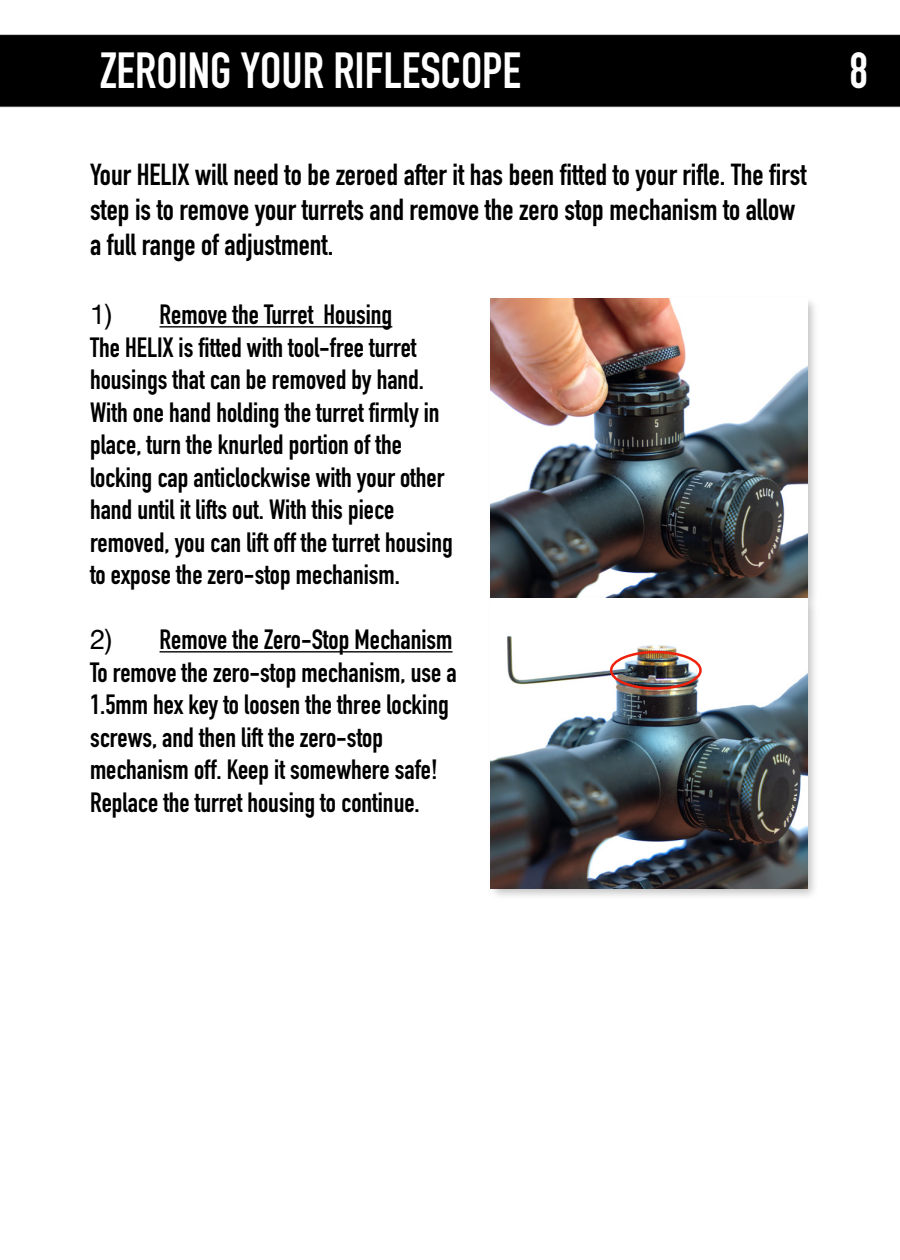
<style>
.page{position:relative;width:900px;height:1260px;background:#fff}
.page>*{position:absolute;margin:0;border:0;box-sizing:border-box;transform-origin:0 0}
.t1{font:700 50px "DIN Condensed";color:#fff}
.t2{font:700 30px/35px "DIN Condensed";color:#000}
.t3{font:700 27.5px/32.5px "DIN Condensed";color:#000}
.s1{font-family:"Helvetica Neue";font-weight:400}
</style>
<div class="page">
<hr style="left:160px;top:326px;width:232px;height:2px;background:#000">
<hr style="left:160px;top:651px;width:293px;height:2px;background:#000">
<div style="left:0;top:34px;width:900px;height:74px;background:#000"></div>
<img style="left:490px;top:298px;width:318px;height:298px">
<img style="left:490px;top:596px;width:327px;height:300px">
<img style="left:607px;top:648px;width:97px;height:44px">
<h1 class="t1" style="left:100px;top:37px;width:423px">ZEROING YOUR RIFLESCOPE</h1>
<h1 class="t1" style="left:849px;top:37px;width:20px">8</h1>
<p class="t2" style="left:90px;top:157px;width:718px">Your HELIX will need to be zeroed after it has been fitted to your rifle. The first step is to remove your turrets and remove the zero stop mechanism to allow a full range of adjustment.</p>
<p class="t3" style="left:90px;top:298px;width:364px"><span class="s1">1)</span> Remove the Turret Housing<br>The HELIX is fitted with tool-free turret housings that can be removed by hand.<br>With one hand holding the turret firmly in place, turn the knurled portion of the locking cap anticlockwise with your other hand until it lifts out. With this piece removed, you can lift off the turret housing to expose the zero-stop mechanism.</p>
<p class="t3" style="left:90px;top:623px;width:368px"><span class="s1">2)</span> Remove the Zero-Stop Mechanism To remove the zero-stop mechanism, use a 1.5mm hex key to loosen the three locking screws, and then lift the zero-stop mechanism off. Keep it somewhere safe!<br>Replace the turret housing to continue.</p>
</div>
